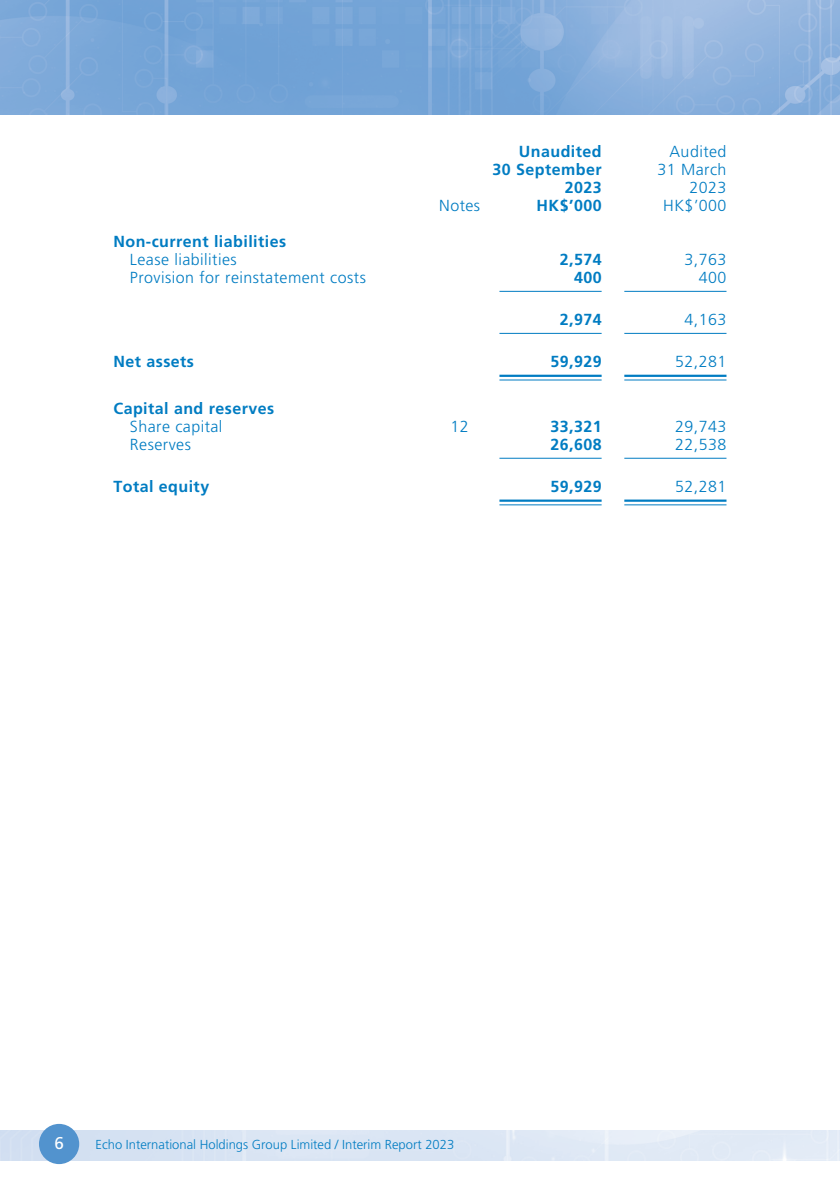
<style>
.page{position:relative;width:840px;height:1191px;background:#fff}
.page>*{position:absolute;margin:0;border:0;box-sizing:border-box;transform-origin:0 0}
.t1{font:17px "Frutiger LT Std";color:#fff}
._50_Table_txt{font:300 16px "Frutiger LT Std";letter-spacing:.03em;color:#007cc2}
._50_Table_txt-2{font:700 16px "Frutiger LT Std";letter-spacing:.03em;color:#007cc2}
.t2{font:300 13px "Frutiger LT Std";color:#007cc2}
</style>
<div class="page">
<img style="left:0;top:1130px;width:839px;height:30px">
<img style="left:0;top:0;width:839px;height:114px">
<div style="left:39px;top:1123px;width:40px;height:41px;background:#5293ce;border-radius:50%"></div>
<hr style="left:499px;top:291px;width:102px;height:1px;background:#007cc2">
<hr style="left:624px;top:291px;width:102px;height:1px;background:#007cc2">
<hr style="left:499px;top:333px;width:102px;height:1px;background:#007cc2">
<hr style="left:624px;top:333px;width:102px;height:1px;background:#007cc2">
<hr style="left:499px;top:375px;width:102px;height:2px;background:#007cc2">
<hr style="left:499px;top:379px;width:102px;height:1px;background:#007cc2">
<hr style="left:624px;top:375px;width:102px;height:2px;background:#007cc2">
<hr style="left:624px;top:379px;width:102px;height:1px;background:#007cc2">
<hr style="left:499px;top:458px;width:102px;height:1px;background:#007cc2">
<hr style="left:624px;top:458px;width:102px;height:1px;background:#007cc2">
<hr style="left:499px;top:499px;width:102px;height:3px;background:#007cc2">
<hr style="left:499px;top:504px;width:102px;height:1px;background:#007cc2">
<hr style="left:624px;top:499px;width:102px;height:3px;background:#007cc2">
<hr style="left:624px;top:504px;width:102px;height:1px;background:#007cc2">
<p class="_50_Table_txt-2" style="left:518px;top:142px;width:84px">Unaudited</p>
<p class="_50_Table_txt" style="left:669px;top:142px;width:58px">Audited</p>
<p class="_50_Table_txt-2" style="left:492px;top:160px;width:110px">30 September</p>
<p class="_50_Table_txt" style="left:657px;top:160px;width:70px">31 March</p>
<p class="_50_Table_txt-2" style="left:564px;top:178px;width:38px">2023</p>
<p class="_50_Table_txt" style="left:689px;top:178px;width:38px">2023</p>
<p class="_50_Table_txt" style="left:439px;top:196px;width:42px">Notes</p>
<p class="_50_Table_txt-2" style="left:536px;top:196px;width:66px">HK$’000</p>
<p class="_50_Table_txt" style="left:663px;top:196px;width:65px">HK$’000</p>
<p class="_50_Table_txt-2" style="left:113px;top:232px;width:174px">Non-current liabilities</p>
<p class="_50_Table_txt" style="left:130px;top:250px;width:108px">Lease liabilities</p>
<p class="_50_Table_txt-2" style="left:559px;top:250px;width:43px">2,574</p>
<p class="_50_Table_txt" style="left:684px;top:250px;width:43px">3,763</p>
<p class="_50_Table_txt" style="left:130px;top:268px;width:237px">Provision for reinstatement costs</p>
<p class="_50_Table_txt-2" style="left:573px;top:268px;width:29px">400</p>
<p class="_50_Table_txt" style="left:698px;top:268px;width:29px">400</p>
<p class="_50_Table_txt-2" style="left:559px;top:310px;width:43px">2,974</p>
<p class="_50_Table_txt" style="left:684px;top:310px;width:43px">4,163</p>
<p class="_50_Table_txt-2" style="left:113px;top:352px;width:82px">Net assets</p>
<p class="_50_Table_txt-2" style="left:550px;top:352px;width:53px">59,929</p>
<p class="_50_Table_txt" style="left:674px;top:352px;width:53px">52,281</p>
<p class="_50_Table_txt-2" style="left:113px;top:399px;width:162px">Capital and reserves</p>
<p class="_50_Table_txt" style="left:130px;top:417px;width:94px">Share capital</p>
<p class="_50_Table_txt" style="left:450px;top:417px;width:20px">12</p>
<p class="_50_Table_txt-2" style="left:550px;top:417px;width:53px">33,321</p>
<p class="_50_Table_txt" style="left:674px;top:417px;width:53px">29,743</p>
<p class="_50_Table_txt" style="left:130px;top:435px;width:62px">Reserves</p>
<p class="_50_Table_txt-2" style="left:550px;top:435px;width:53px">26,608</p>
<p class="_50_Table_txt" style="left:674px;top:435px;width:53px">22,538</p>
<p class="_50_Table_txt-2" style="left:113px;top:477px;width:97px">Total equity</p>
<p class="_50_Table_txt-2" style="left:550px;top:477px;width:53px">59,929</p>
<p class="_50_Table_txt" style="left:674px;top:477px;width:53px">52,281</p>
<p class="t1" style="left:54px;top:1133px;width:11px">6</p>
<p class="t2" style="left:96px;top:1137px;width:360px">Echo International Holdings Group Limited / Interim Report 2023</p>
</div>
